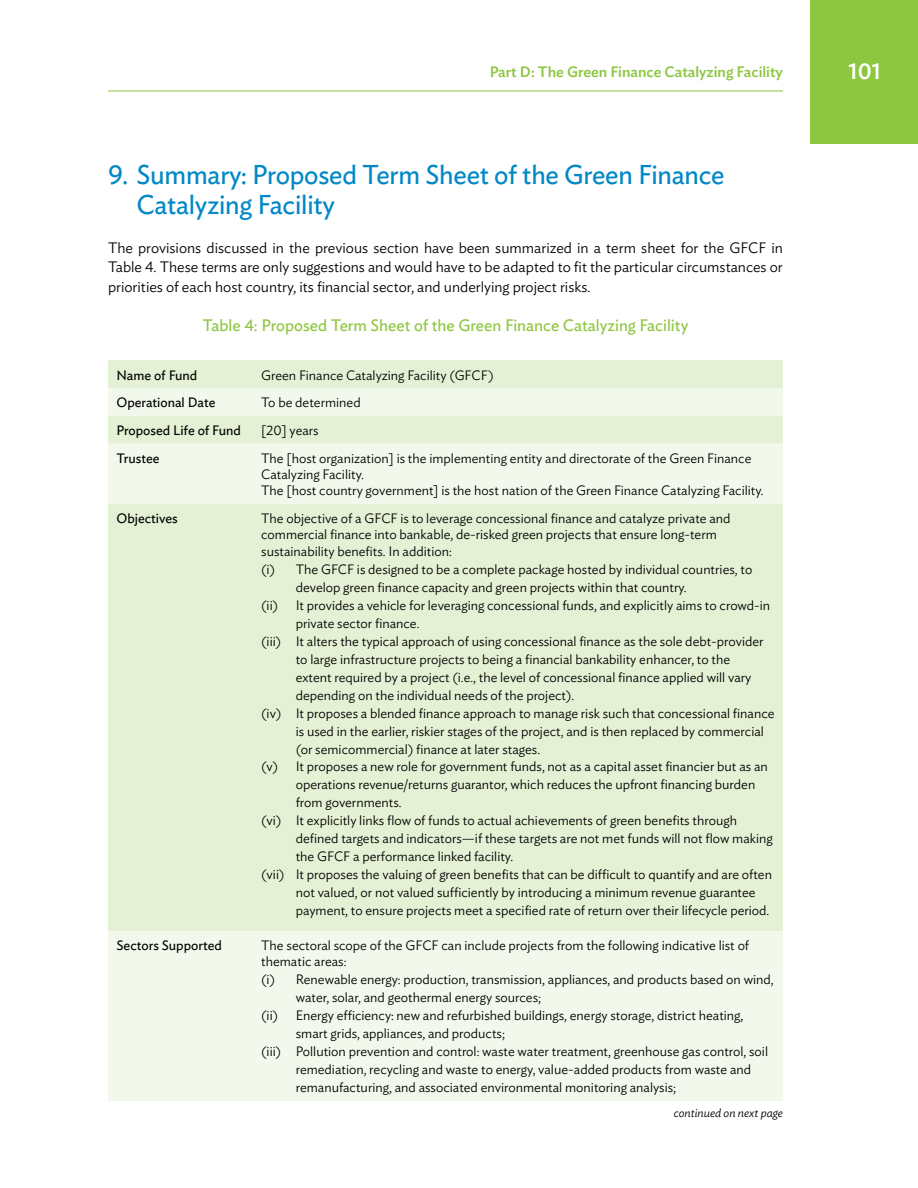
<style>
.page{position:relative;width:918px;height:1188px;background:#fff}
.page>*{position:absolute;margin:0;border:0;box-sizing:border-box;transform-origin:0 0}
.t1{font:27px/30px "Ideal Sans";letter-spacing:-.01em;color:#0088c7}
.t2{font:500 22.5px "Ideal Sans";color:#fff}
.t3{font:16.5px "Ideal Sans";color:#8dc63f}
.t4{font:300 15px/19.5px "Ideal Sans";color:#000;text-align:justify}
.t5{font:500 15px "Ideal Sans";color:#8dc63f}
.t6{font:300 13.5px/16.2px "Ideal Sans";color:#000}
.t7{font:13.5px "Ideal Sans";color:#000}
.t8{font:italic 300 12px "Ideal Sans";color:#000}
</style>
<div class="page">
<div style="left:810px;top:0;width:108px;height:144px;background:#8dc63f"></div>
<hr style="left:108px;top:91px;width:675px;height:1px;background:#8dc63f">
<div style="left:108px;top:360px;width:675px;height:28px;background:#e5f1d4"></div>
<svg style="left:108px;top:388px;width:675px;height:713px;background:#eaf3dc"></svg>
<p class="t5" style="left:490px;top:61px;width:295px">Part D: The Green Finance Catalyzing Facility</p>
<h2 class="t2" style="left:849px;top:54px;width:34px">101</h2>
<h1 class="t1" style="left:136px;top:157px;width:590px;text-indent:-28px">9. Summary: Proposed Term Sheet of the Green Finance<br>Catalyzing Facility</h1>
<p class="t4" style="left:108px;top:236px;width:676px">The provisions discussed in the previous section have been summarized in a term sheet for the GFCF in Table 4. These terms are only suggestions and would have to be adapted to fit the particular circumstances or priorities of each host country, its financial sector, and underlying project risks.</p>
<p class="t3" style="left:203px;top:312px;width:487px">Table 4: Proposed Term Sheet of the Green Finance Catalyzing Facility</p>
<p class="t7" style="left:117px;top:365px;width:82px">Name of Fund</p>
<p class="t6" style="left:261px;top:366px;width:234px">Green Finance Catalyzing Facility (GFCF)</p>
<p class="t7" style="left:117px;top:392px;width:100px">Operational Date</p>
<p class="t6" style="left:261px;top:393px;width:101px">To be determined</p>
<p class="t7" style="left:117px;top:420px;width:126px">Proposed Life of Fund</p>
<p class="t6" style="left:261px;top:421px;width:59px">[20] years</p>
<p class="t7" style="left:117px;top:448px;width:45px">Trustee</p>
<p class="t6" style="left:261px;top:449px;width:504px">The [host organization] is the implementing entity and directorate of the Green Finance<br>Catalyzing Facility.<br>The [host country government] is the host nation of the Green Finance Catalyzing Facility.</p>
<p class="t7" style="left:117px;top:508px;width:63px">Objectives</p>
<p class="t6" style="left:261px;top:509px;width:471px">The objective of a GFCF is to leverage concessional finance and catalyze private and commercial finance into bankable, de-risked green projects that ensure long-term sustainability benefits. In addition:</p>
<p class="t6" style="left:261px;top:560px;width:493px">(i) The GFCF is designed to be a complete package hosted by individual countries, to</p>
<p class="t6" style="left:296px;top:578px;width:393px">develop green finance capacity and green projects within that country.</p>
<p class="t6" style="left:261px;top:596px;width:511px">(ii) It provides a vehicle for leveraging concessional funds, and explicitly aims to crowd-in</p>
<p class="t6" style="left:296px;top:614px;width:125px">private sector finance.</p>
<p class="t6" style="left:261px;top:632px;width:504px">(iii) It alters the typical approach of using concessional finance as the sole debt-provider</p>
<p class="t6" style="left:296px;top:650px;width:436px">to large infrastructure projects to being a financial bankability enhancer, to the</p>
<p class="t6" style="left:296px;top:668px;width:457px">extent required by a project (i.e., the level of concessional finance applied will vary</p>
<p class="t6" style="left:296px;top:686px;width:280px">depending on the individual needs of the project).</p>
<p class="t6" style="left:261px;top:704px;width:515px">(iv) It proposes a blended finance approach to manage risk such that concessional finance</p>
<p class="t6" style="left:296px;top:722px;width:470px">is used in the earlier, riskier stages of the project, and is then replaced by commercial</p>
<p class="t6" style="left:296px;top:740px;width:246px">(or semicommercial) finance at later stages.</p>
<p class="t6" style="left:261px;top:758px;width:508px">(v) It proposes a new role for government funds, not as a capital asset financier but as an</p>
<p class="t6" style="left:296px;top:776px;width:461px">operations revenue/returns guarantor, which reduces the upfront financing burden</p>
<p class="t6" style="left:296px;top:794px;width:108px">from governments.</p>
<p class="t6" style="left:261px;top:812px;width:477px">(vi) It explicitly links flow of funds to actual achievements of green benefits through</p>
<p class="t6" style="left:296px;top:830px;width:479px">defined targets and indicators—if these targets are not met funds will not flow making</p>
<p class="t6" style="left:296px;top:848px;width:219px">the GFCF a performance linked facility.</p>
<p class="t6" style="left:261px;top:866px;width:512px">(vii) It proposes the valuing of green benefits that can be difficult to quantify and are often</p>
<p class="t6" style="left:296px;top:884px;width:461px">not valued, or not valued sufficiently by introducing a minimum revenue guarantee</p>
<p class="t6" style="left:296px;top:902px;width:475px">payment, to ensure projects meet a specified rate of return over their lifecycle period.</p>
<p class="t7" style="left:117px;top:935px;width:107px">Sectors Supported</p>
<p class="t6" style="left:261px;top:936px;width:489px">The sectoral scope of the GFCF can include projects from the following indicative list of thematic areas:</p>
<p class="t6" style="left:261px;top:970px;width:514px">(i) Renewable energy: production, transmission, appliances, and products based on wind,</p>
<p class="t6" style="left:296px;top:988px;width:247px">water, solar, and geothermal energy sources;</p>
<p class="t6" style="left:261px;top:1006px;width:484px">(ii) Energy efficiency: new and refurbished buildings, energy storage, district heating,</p>
<p class="t6" style="left:296px;top:1024px;width:211px">smart grids, appliances, and products;</p>
<p class="t6" style="left:261px;top:1042px;width:508px">(iii) Pollution prevention and control: waste water treatment, greenhouse gas control, soil</p>
<p class="t6" style="left:296px;top:1060px;width:457px">remediation, recycling and waste to energy, value-added products from waste and</p>
<p class="t6" style="left:296px;top:1078px;width:382px">remanufacturing, and associated environmental monitoring analysis;</p>
<p class="t8" style="left:674px;top:1103px;width:111px">continued on next page</p>
</div>
